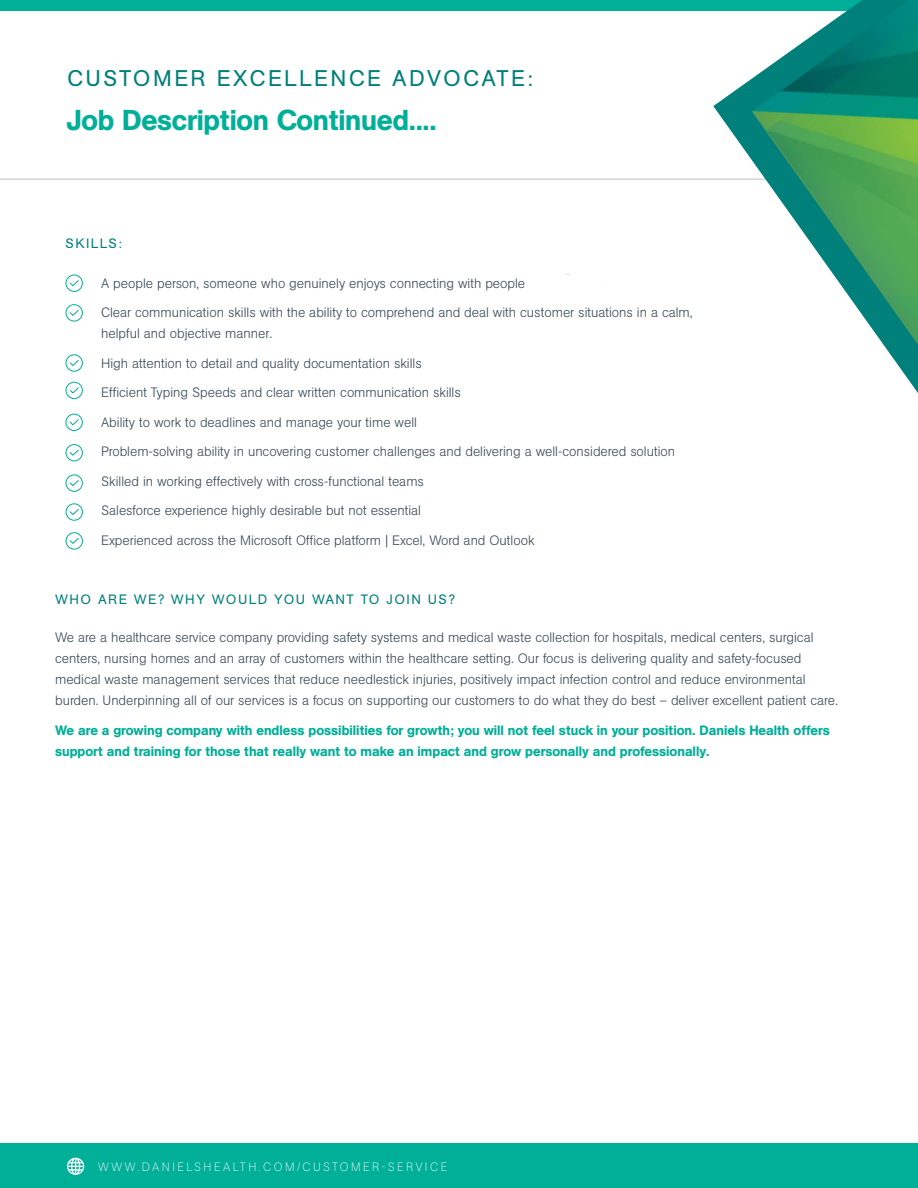
<style>
.page{position:relative;width:918px;height:1188px;background:#fff}
.page>*{position:absolute;margin:0;border:0;box-sizing:border-box;transform-origin:0 0}
.body_copy{font:500 28.5px "AG Book Pro";letter-spacing:-.01em;color:#00af98}
.body_copy-2{font:22.5px "AG Book Pro";letter-spacing:.11em;color:#00807a}
.body_copy-3{font:300 13.5px/21px "AG Book Pro";color:#3b4c58}
.body_copy-4{font:500 13.5px/21px "AG Book Pro";color:#00af98}
.body_copy-5{font:13.5px "AG Book Pro";letter-spacing:.11em;color:#00807a}
.t1{font:200 12px "AG Book Pro";letter-spacing:.21em;color:#fff}
</style>
<div class="page">
<hr style="left:0;top:179px;width:918px;height:1px;background:#bcbec0">
<div style="left:0;top:0;width:918px;height:11px;background:#00af98"></div>
<svg style="left:713px;top:78px;width:205px;height:315px"></svg>
<img style="left:752px;top:0;width:166px;height:344px">
<div style="left:0;top:1144px;width:918px;height:44px;background:#00af98"></div>
<svg style="left:67px;top:1158px;width:17px;height:17px"></svg>
<svg style="left:69px;top:309px;width:10px;height:7px"></svg>
<div style="left:66px;top:304px;width:17px;height:18px;border:1px solid #00af98;border-radius:50%"></div>
<svg style="left:69px;top:360px;width:10px;height:6px"></svg>
<div style="left:66px;top:354px;width:17px;height:18px;border:1px solid #00af98;border-radius:50%"></div>
<svg style="left:69px;top:419px;width:10px;height:7px"></svg>
<div style="left:65px;top:414px;width:18px;height:17px;border:1px solid #00af98;border-radius:50%"></div>
<svg style="left:69px;top:387px;width:10px;height:7px"></svg>
<div style="left:66px;top:382px;width:17px;height:17px;border:1px solid #00af98;border-radius:50%"></div>
<svg style="left:69px;top:449px;width:10px;height:7px"></svg>
<div style="left:66px;top:444px;width:17px;height:17px;border:1px solid #00af98;border-radius:50%"></div>
<svg style="left:69px;top:480px;width:10px;height:6px"></svg>
<div style="left:66px;top:474px;width:17px;height:18px;border:1px solid #00af98;border-radius:50%"></div>
<svg style="left:69px;top:280px;width:10px;height:6px"></svg>
<div style="left:66px;top:275px;width:17px;height:17px;border:1px solid #00af98;border-radius:50%"></div>
<svg style="left:69px;top:509px;width:10px;height:6px"></svg>
<div style="left:66px;top:503px;width:17px;height:18px;border:1px solid #00af98;border-radius:50%"></div>
<svg style="left:69px;top:538px;width:10px;height:6px"></svg>
<div style="left:66px;top:532px;width:17px;height:18px;border:1px solid #00af98;border-radius:50%"></div>
<p class="body_copy-2" style="left:67px;top:63px;width:467px">CUSTOMER EXCELLENCE ADVOCATE:</p>
<p class="body_copy" style="left:67px;top:102px;width:371px">Job Description Continued....</p>
<p class="body_copy-5" style="left:66px;top:235px;width:58px">SKILLS:</p>
<p class="body_copy-3" style="left:101px;top:272px;width:426px">A people person, someone who genuinely enjoys connecting with people</p>
<p class="body_copy-3" style="left:101px;top:302px;width:593px">Clear communication skills with the ability to comprehend and deal with customer situations in a calm, helpful and objective manner.</p>
<p class="body_copy-3" style="left:101px;top:352px;width:322px">High attention to detail and quality documentation skills</p>
<p class="body_copy-3" style="left:101px;top:382px;width:361px">Efficient Typing Speeds and clear written communication skills</p>
<p class="body_copy-3" style="left:101px;top:411px;width:317px">Ability to work to deadlines and manage your time well</p>
<p class="body_copy-3" style="left:101px;top:441px;width:576px">Problem-solving ability in uncovering customer challenges and delivering a well-considered solution</p>
<p class="body_copy-3" style="left:101px;top:470px;width:324px">Skilled in working effectively with cross-functional teams</p>
<p class="body_copy-3" style="left:101px;top:500px;width:321px">Salesforce experience highly desirable but not essential</p>
<p class="body_copy-3" style="left:101px;top:529px;width:435px">Experienced across the Microsoft Office platform | Excel, Word and Outlook</p>
<p class="body_copy-5" style="left:55px;top:591px;width:401px">WHO ARE WE? WHY WOULD YOU WANT TO JOIN US?</p>
<p class="body_copy-3" style="left:55px;top:627px;width:784px">We are a healthcare service company providing safety systems and medical waste collection for hospitals, medical centers, surgical centers, nursing homes and an array of customers within the healthcare setting. Our focus is delivering quality and safety-focused medical waste management services that reduce needlestick injuries, positively impact infection control and reduce environmental burden. Underpinning all of our services is a focus on supporting our customers to do what they do best – deliver excellent patient care.</p>
<p class="body_copy-4" style="left:55px;top:719px;width:776px">We are a growing company with endless possibilities for growth; you will not feel stuck in your position. Daniels Health offers support and training for those that really want to make an impact and grow personally and professionally.</p>
<p class="t1" style="left:98px;top:1159px;width:351px">WWW.DANIELSHEALTH.COM/CUSTOMER-SERVICE</p>
</div>
